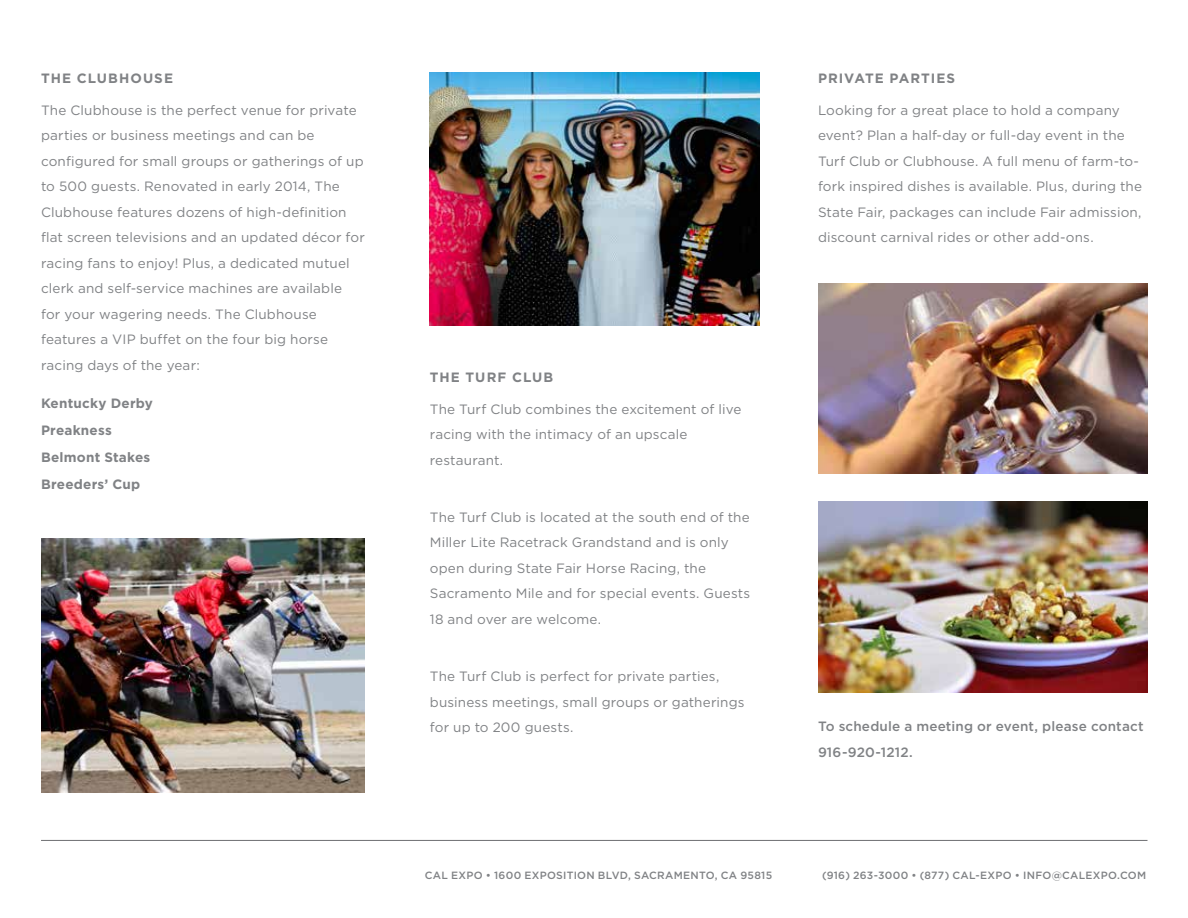
<style>
.page{position:relative;width:1188px;height:918px;background:#fff}
.page>*{position:absolute;margin:0;border:0;box-sizing:border-box;transform-origin:0 0}
.t1{font:13.5px/25.5px "Gotham HTF";letter-spacing:.01em;color:#808285}
.t2{font:500 13.5px/25.5px "Gotham HTF";letter-spacing:.01em;color:#808285}
.t3{font:700 13.5px/27px "Gotham HTF";letter-spacing:.02em;color:#808285}
.t4{font:700 13.5px "Gotham HTF";letter-spacing:.07em;color:#808285}
.t5{font:700 13.5px "Gotham HTF";letter-spacing:.08em;color:#808285}
.t6{font:700 13.5px "Gotham HTF";letter-spacing:.075em;color:#808285}
.t7{font:500 10.5px "Gotham HTF";letter-spacing:.025em;color:#808285}
</style>
<div class="page">
<img style="left:41px;top:538px;width:324px;height:254px">
<img style="left:430px;top:72px;width:329px;height:254px">
<img style="left:818px;top:283px;width:330px;height:191px">
<img style="left:818px;top:502px;width:329px;height:190px">
<hr style="left:41px;top:840px;width:1107px;height:1px;background:#6d6e71">
<p class="t5" style="left:41px;top:71px;width:134px">THE CLUBHOUSE</p>
<p class="t1" style="left:41px;top:97px;width:325px">The Clubhouse is the perfect venue for private parties or business meetings and can be configured for small groups or gatherings of up to 500 guests. Renovated in early 2014, The Clubhouse features dozens of high-definition flat screen televisions and an updated décor for racing fans to enjoy! Plus, a dedicated mutuel clerk and self-service machines are available<br>for your wagering needs. The Clubhouse features a VIP buffet on the four big horse racing days of the year:</p>
<p class="t3" style="left:41px;top:389px;width:113px">Kentucky Derby<br>Preakness<br>Belmont Stakes<br>Breeders’ Cup</p>
<p class="t6" style="left:430px;top:370px;width:125px">THE TURF CLUB</p>
<p class="t1" style="left:430px;top:396px;width:313px">The Turf Club combines the excitement of live racing with the intimacy of an upscale restaurant.</p>
<p class="t1" style="left:430px;top:504px;width:322px">The Turf Club is located at the south end of the Miller Lite Racetrack Grandstand and is only open during State Fair Horse Racing, the Sacramento Mile and for special events. Guests 18 and over are welcome.</p>
<p class="t1" style="left:430px;top:663px;width:316px">The Turf Club is perfect for private parties, business meetings, small groups or gatherings for up to 200 guests.</p>
<p class="t4" style="left:818px;top:71px;width:139px">PRIVATE PARTIES</p>
<p class="t1" style="left:818px;top:97px;width:326px">Looking for a great place to hold a company event? Plan a half-day or full-day event in the Turf Club or Clubhouse. A full menu of farm-to&shy;fork inspired dishes is available. Plus, during the State Fair, packages can include Fair admission, discount carnival rides or other add-ons.</p>
<p class="t2" style="left:818px;top:714px;width:327px">To schedule a meeting or event, please contact<br>916-920-1212.</p>
<p class="t7" style="left:425px;top:869px;width:349px">CAL EXPO • 1600 EXPOSITION BLVD, SACRAMENTO, CA 95815</p>
<p class="t7" style="left:822px;top:869px;width:326px">(916) 263-3000 • (877) CAL-EXPO • INFO@CALEXPO.COM</p>
</div>
